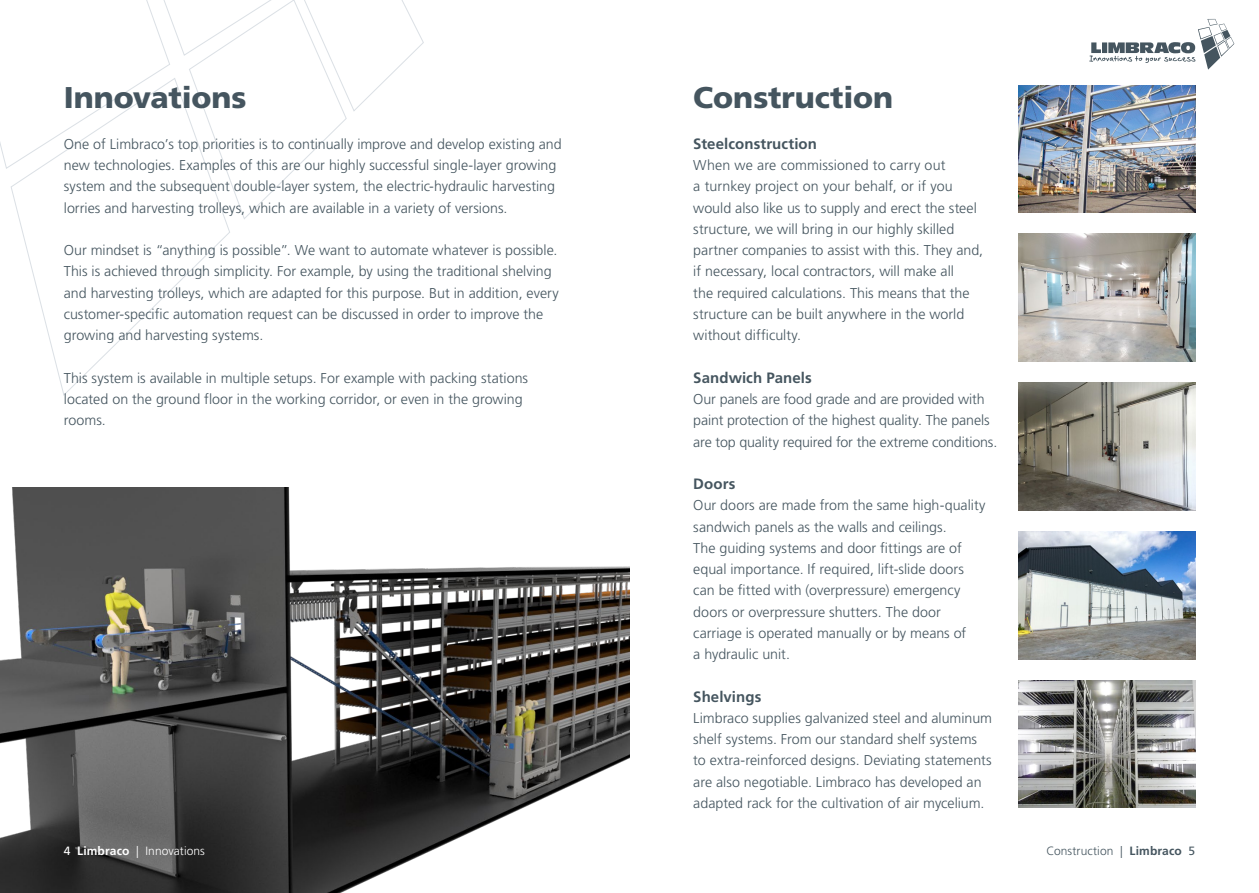
<style>
.page{position:relative;width:1259px;height:893px;background:#fff}
.page>*{position:absolute;margin:0;border:0;box-sizing:border-box;transform-origin:0 0}
.t1{font:900 30px "Frutiger LT Std";letter-spacing:-.005em;color:#45555f}
.t2{font:700 15px "Frutiger LT Std";letter-spacing:.005em;color:#45555f}
.t3{font:300 14.25px/21.3px "Frutiger LT Std";color:#45555f}
.t4{font:300 12px "Frutiger LT Std";letter-spacing:.01em;color:#45555f}
.t5{font:300 12px "Frutiger LT Std";letter-spacing:.005em;color:#fff}
.s1{font-weight:400}
.s2{font-weight:700}
</style>
<div class="page">
<svg style="left:0;top:0;width:424px;height:219px"></svg>
<svg style="left:10px;top:78px;width:220px;height:318px"></svg>
<img style="left:0;top:487px;width:629px;height:406px">
<img style="left:1018px;top:85px;width:177px;height:128px">
<img style="left:1018px;top:383px;width:177px;height:127px">
<img style="left:1018px;top:234px;width:177px;height:127px">
<img style="left:1018px;top:531px;width:177px;height:128px">
<img style="left:1018px;top:680px;width:177px;height:128px">
<svg style="left:1089px;top:19px;width:145px;height:51px"></svg>
<h1 class="t1" style="left:64px;top:79px;width:184px">Innovations</h1>
<p class="t3" style="left:64px;top:133px;width:499px">One of Limbraco’s top priorities is to continually improve and develop existing and new technologies. Examples of this are our highly successful single-layer growing system and the subsequent double-layer system, the electric-hydraulic harvesting lorries and harvesting trolleys, which are available in a variety of versions.</p>
<p class="t3" style="left:64px;top:240px;width:496px">Our mindset is “anything is possible”. We want to automate whatever is possible.<br>This is achieved through simplicity. For example, by using the traditional shelving and harvesting trolleys, which are adapted for this purpose. But in addition, every customer-specific automation request can be discussed in order to improve the growing and harvesting systems.</p>
<p class="t3" style="left:64px;top:367px;width:466px">This system is available in multiple setups. For example with packing stations located on the ground floor in the working corridor, or even in the growing rooms.</p>
<h1 class="t1" style="left:693px;top:79px;width:201px">Construction</h1>
<p class="t2" style="left:693px;top:135px;width:125px">Steelconstruction</p>
<p class="t3" style="left:693px;top:155px;width:291px">When we are commissioned to carry out<br>a turnkey project on your behalf, or if you would also like us to supply and erect the steel structure, we will bring in our highly skilled partner companies to assist with this. They and, if necessary, local contractors, will make all<br>the required calculations. This means that the structure can be built anywhere in the world without difficulty.</p>
<p class="t2" style="left:693px;top:369px;width:120px">Sandwich Panels</p>
<p class="t3" style="left:693px;top:389px;width:305px">Our panels are food grade and are provided with paint protection of the highest quality. The panels are top quality required for the extreme conditions.</p>
<p class="t2" style="left:693px;top:475px;width:44px">Doors</p>
<p class="t3" style="left:693px;top:495px;width:294px">Our doors are made from the same high-quality sandwich panels as the walls and ceilings.<br>The guiding systems and door fittings are of equal importance. If required, lift-slide doors can be fitted with (overpressure) emergency doors or overpressure shutters. The door carriage is operated manually or by means of<br>a hydraulic unit.</p>
<p class="t2" style="left:693px;top:688px;width:70px">Shelvings</p>
<p class="t3" style="left:693px;top:707px;width:300px">Limbraco supplies galvanized steel and aluminum shelf systems. From our standard shelf systems to extra-reinforced designs. Deviating statements are also negotiable. Limbraco has developed an adapted rack for the cultivation of air mycelium.</p>
<p class="t5" style="left:64px;top:844px;width:143px"><span class="s1">4</span> <span class="s2">Limbraco</span> | Innovations</p>
<p class="t4" style="left:1046px;top:844px;width:150px">Construction | <span class="s2">Limbraco</span> <span class="s1">5</span></p>
</div>
